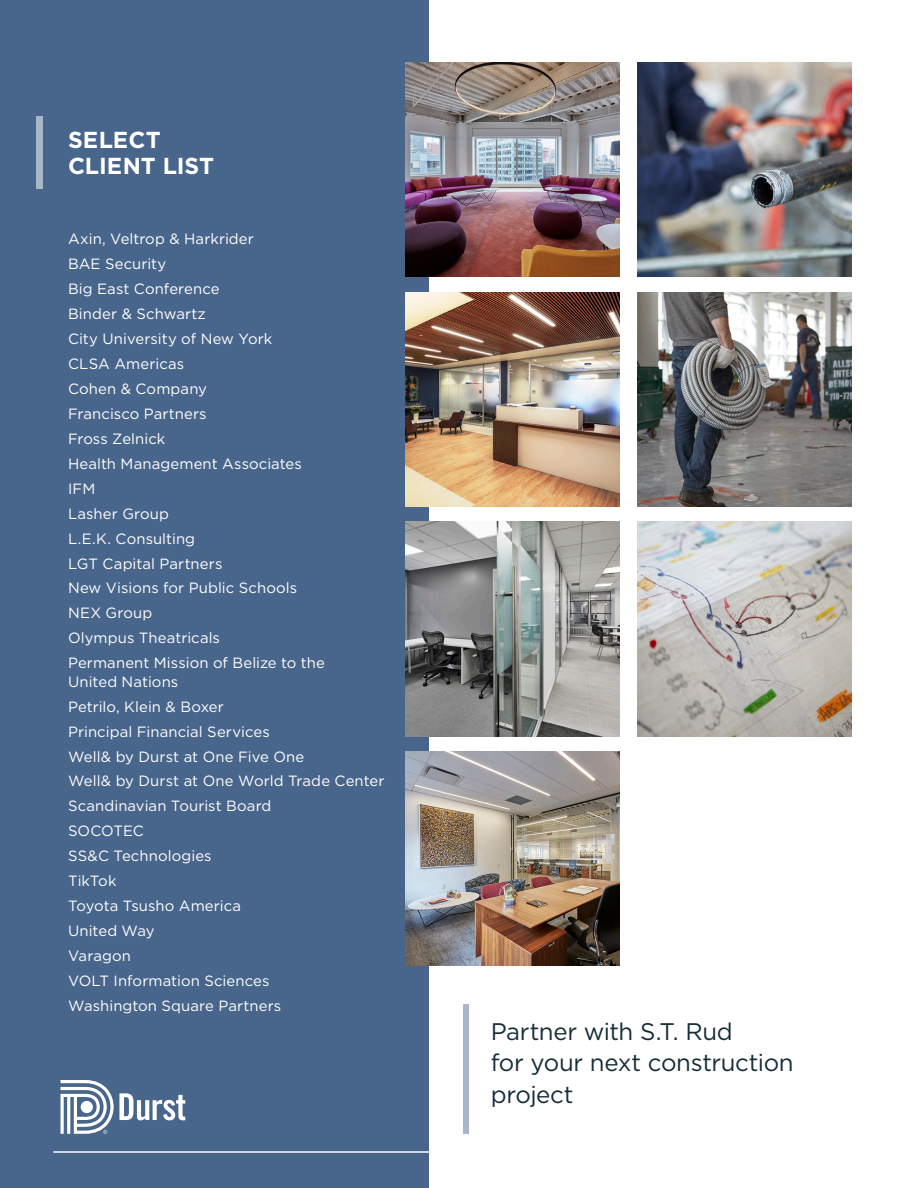
<style>
.page{position:relative;width:918px;height:1188px;background:#fff}
.page>*{position:absolute;margin:0;border:0;box-sizing:border-box;transform-origin:0 0}
.Answers_text{font:24px/31.5px "Gotham";letter-spacing:-.015em;color:#162d38}
.t1{font:700 23.1px/26.4px "Gotham";color:#fff}
.Answers_text-2{font:14.85px/18.3px "Gotham";letter-spacing:.005em;color:#fff}
</style>
<div class="page">
<div style="left:463px;top:1004px;width:6px;height:130px;background:#a7b6c9"></div>
<div style="left:0;top:0;width:429px;height:1188px;background:#48658b"></div>
<img style="left:405px;top:63px;width:214px;height:214px">
<img style="left:637px;top:63px;width:214px;height:214px">
<img style="left:405px;top:292px;width:214px;height:214px">
<img style="left:637px;top:292px;width:214px;height:214px">
<img style="left:405px;top:522px;width:214px;height:214px">
<img style="left:637px;top:522px;width:214px;height:214px">
<img style="left:405px;top:751px;width:214px;height:215px">
<div style="left:36px;top:117px;width:6px;height:72px;background:#a7b6c9"></div>
<svg style="left:60px;top:1080px;width:125px;height:54px"></svg>
<hr style="left:53px;top:1151px;width:810px;height:2px;background:#fff">
<p class="t1" style="left:68px;top:127px;width:148px">SELECT<br>CLIENT LIST</p>
<p class="Answers_text-2" style="left:68px;top:229px;width:187px">Axin, Veltrop &amp; Harkrider</p>
<p class="Answers_text-2" style="left:68px;top:254px;width:100px">BAE Security</p>
<p class="Answers_text-2" style="left:68px;top:279px;width:153px">Big East Conference</p>
<p class="Answers_text-2" style="left:68px;top:304px;width:139px">Binder &amp; Schwartz</p>
<p class="Answers_text-2" style="left:68px;top:329px;width:206px">City University of New York</p>
<p class="Answers_text-2" style="left:68px;top:354px;width:118px">CLSA Americas</p>
<p class="Answers_text-2" style="left:68px;top:379px;width:140px">Cohen &amp; Company</p>
<p class="Answers_text-2" style="left:68px;top:404px;width:140px">Francisco Partners</p>
<p class="Answers_text-2" style="left:68px;top:429px;width:99px">Fross Zelnick</p>
<p class="Answers_text-2" style="left:68px;top:454px;width:235px">Health Management Associates</p>
<p class="Answers_text-2" style="left:68px;top:479px;width:29px">IFM</p>
<p class="Answers_text-2" style="left:68px;top:504px;width:103px">Lasher Group</p>
<p class="Answers_text-2" style="left:68px;top:529px;width:129px">L.E.K. Consulting</p>
<p class="Answers_text-2" style="left:68px;top:554px;width:156px">LGT Capital Partners</p>
<p class="Answers_text-2" style="left:68px;top:579px;width:231px">New Visions for Public Schools</p>
<p class="Answers_text-2" style="left:68px;top:604px;width:86px">NEX Group</p>
<p class="Answers_text-2" style="left:68px;top:629px;width:154px">Olympus Theatricals</p>
<p class="Answers_text-2" style="left:68px;top:654px;width:258px">Permanent Mission of Belize to the<br>United Nations</p>
<p class="Answers_text-2" style="left:68px;top:697px;width:157px">Petrilo, Klein &amp; Boxer</p>
<p class="Answers_text-2" style="left:68px;top:722px;width:203px">Principal Financial Services</p>
<p class="Answers_text-2" style="left:68px;top:747px;width:238px">Well&amp; by Durst at One Five One</p>
<p class="Answers_text-2" style="left:68px;top:772px;width:318px">Well&amp; by Durst at One World Trade Center</p>
<p class="Answers_text-2" style="left:68px;top:797px;width:205px">Scandinavian Tourist Board</p>
<p class="Answers_text-2" style="left:68px;top:822px;width:77px">SOCOTEC</p>
<p class="Answers_text-2" style="left:68px;top:847px;width:145px">SS&amp;C Technologies</p>
<p class="Answers_text-2" style="left:68px;top:872px;width:50px">TikTok</p>
<p class="Answers_text-2" style="left:68px;top:897px;width:175px">Toyota Tsusho America</p>
<p class="Answers_text-2" style="left:68px;top:921px;width:88px">United Way</p>
<p class="Answers_text-2" style="left:68px;top:946px;width:64px">Varagon</p>
<p class="Answers_text-2" style="left:68px;top:971px;width:203px">VOLT Information Sciences</p>
<p class="Answers_text-2" style="left:68px;top:996px;width:215px">Washington Square Partners</p>
<p class="Answers_text" style="left:491px;top:1015px;width:305px">Partner with S.T. Rud<br>for your next construction project</p>
</div>
